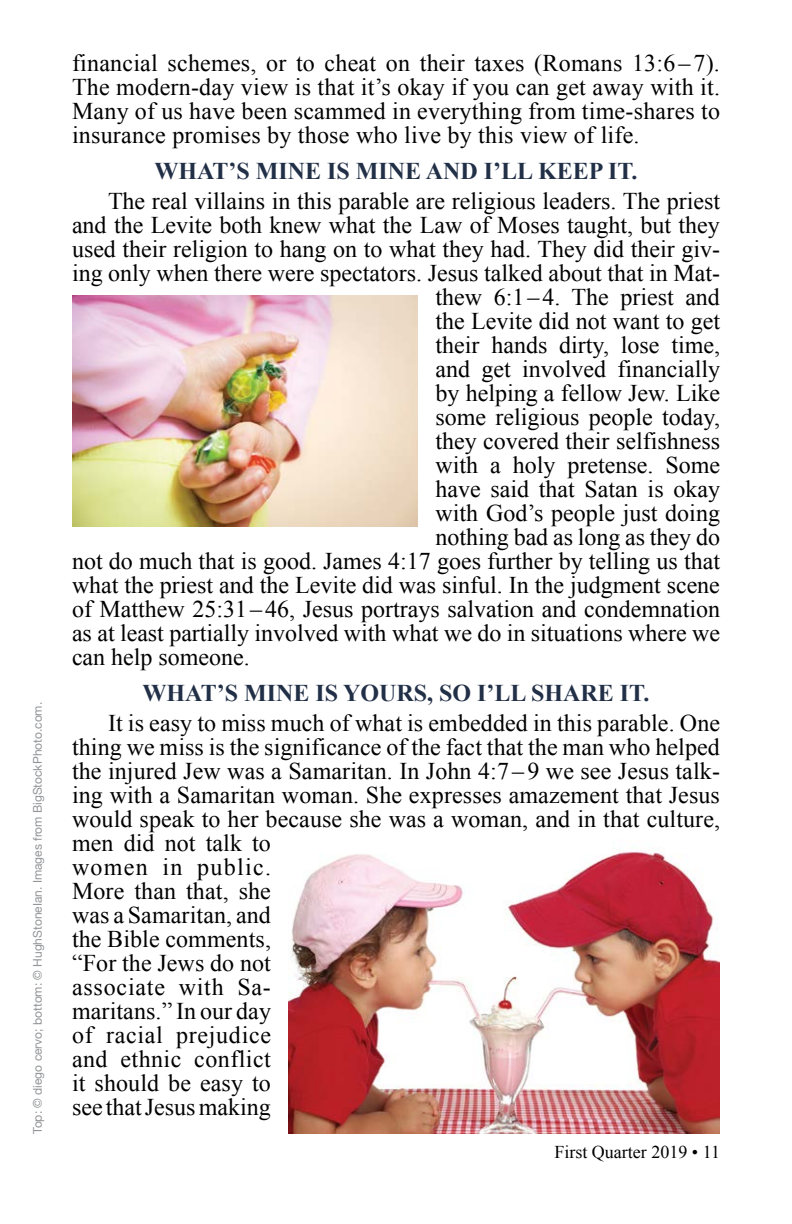
<style>
.page{position:relative;width:792px;height:1224px;background:#fff}
.page>*{position:absolute;margin:0;border:0;box-sizing:border-box;transform-origin:0 0}
.t1{font:24px/24px "Times New Roman";color:#000;text-align:justify}
.t2{font:700 24px "Times New Roman";color:#212f47}
.t3{font:18px "Times New Roman";color:#000}
.t4{font:12px "Helvetica Neue";color:#939598}
</style>
<div class="page">
<img style="left:72px;top:296px;width:346px;height:230px">
<img style="left:289px;top:851px;width:431px;height:283px">
<p class="t4" style="left:29px;top:1134px;width:433px;rotate:-90deg">Top: © diego cervo; bottom: © HughStoneIan. Images from BigStockPhoto.com.</p>
<p class="t1" style="left:72px;top:50px;width:650px">financial schemes, or to cheat on their taxes (Romans 13:6 – 7).<br>The modern-day view is that it’s okay if you can get away with it.<br>Many of us have been scammed in everything from time-shares to insurance promises by those who live by this view of life.</p>
<p class="t2" style="left:154px;top:154px;width:485px">WHAT’S MINE IS MINE AND I’LL KEEP IT.</p>
<p class="t1" style="left:108px;top:188px;width:614px">The real villains in this parable are religious leaders. The priest</p>
<p class="t1" style="left:72px;top:212px;width:649px">and the Levite both knew what the Law of Moses taught, but they</p>
<p class="t1" style="left:72px;top:236px;width:650px">used their religion to hang on to what they had. They did their giv-</p>
<p class="t1" style="left:72px;top:260px;width:650px">ing only when there were spectators. Jesus talked about that in Mat-</p>
<p class="t1" style="left:436px;top:284px;width:286px">thew 6:1–4. The priest and</p>
<p class="t1" style="left:436px;top:308px;width:286px">the Levite did not want to get</p>
<p class="t1" style="left:436px;top:332px;width:286px">their hands dirty, lose time,</p>
<p class="t1" style="left:436px;top:356px;width:286px">and get involved financially</p>
<p class="t1" style="left:436px;top:380px;width:286px">by helping a fellow Jew. Like</p>
<p class="t1" style="left:436px;top:404px;width:286px">some religious people today,</p>
<p class="t1" style="left:436px;top:428px;width:286px">they covered their selfishness</p>
<p class="t1" style="left:436px;top:452px;width:286px">with a holy pretense. Some</p>
<p class="t1" style="left:436px;top:476px;width:286px">have said that Satan is okay</p>
<p class="t1" style="left:436px;top:500px;width:286px">with God’s people just doing</p>
<p class="t1" style="left:436px;top:524px;width:286px">nothing bad as long as they do</p>
<p class="t1" style="left:72px;top:548px;width:650px">not do much that is good. James 4:17 goes further by telling us that</p>
<p class="t1" style="left:72px;top:572px;width:649px">what the priest and the Levite did was sinful. In the judgment scene</p>
<p class="t1" style="left:72px;top:596px;width:650px">of Matthew 25:31 – 46, Jesus portrays salvation and condemnation</p>
<p class="t1" style="left:72px;top:620px;width:650px">as at least partially involved with what we do in situations where we</p>
<p class="t1" style="left:72px;top:644px;width:179px">can help someone.</p>
<p class="t2" style="left:143px;top:676px;width:508px">WHAT’S MINE IS YOURS, SO I’LL SHARE IT.</p>
<p class="t1" style="left:72px;top:710px;width:650px;text-align:left;text-indent:36px">It is easy to miss much of what is embedded in this parable. One thing we miss is the significance of the fact that the man who helped the injured Jew was a Samaritan. In John 4:7 – 9 we see Jesus talk&shy;ing with a Samaritan woman. She expresses amazement that Jesus would speak to her because she was a woman, and in that culture, men did not talk to<br>women in public.<br>More than that, she<br>was a Samaritan, and<br>the Bible comments,<br>“For the Jews do not<br>associate with Sa-<br>maritans.” In our day<br>of racial prejudice<br>and ethnic conflict<br>it should be easy to<br>see that Jesus making</p>
<p class="t3" style="left:554px;top:1140px;width:167px">First Quarter 2019 • 11</p>
</div>
